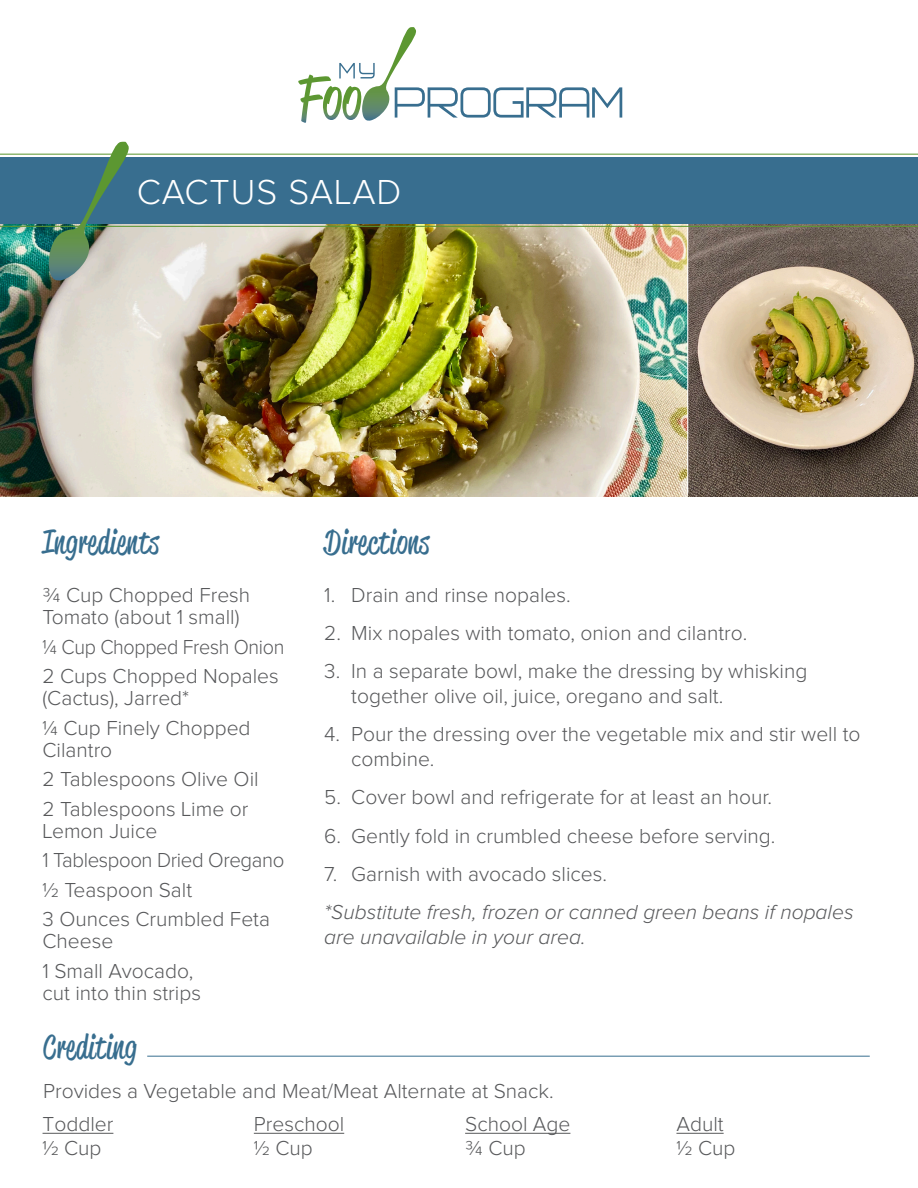
<style>
.page{position:relative;width:918px;height:1188px;background:#fff}
.page>*{position:absolute;margin:0;border:0;box-sizing:border-box;transform-origin:0 0}
.t1{font:300 36px "Proxima Nova";letter-spacing:.025em;color:#fff}
.t2{font:33px "Reklame Script Regular DEMO";letter-spacing:.025em;color:#386e8f}
.t3{font:300 21px/22.5px "Proxima Nova";color:#57585a}
.t4{font:italic 300 21px/24.8px "Proxima Nova";color:#57585a}
.t5{font:300 21px "Proxima Nova";letter-spacing:-.02em;color:#57585a}
.t6{font:300 21px "Proxima Nova";color:#57585a;scale:.94 1}
</style>
<div class="page">
<img style="left:687px;top:224px;width:231px;height:273px">
<img style="left:0;top:224px;width:687px;height:273px">
<hr style="left:687px;top:222px;width:1px;height:272px;background:#fff">
<div style="left:0;top:157px;width:918px;height:67px;background:#386e8f"></div>
<hr style="left:0;top:154px;width:918px;height:1px;background:#5c9731">
<svg style="left:298px;top:27px;width:324px;height:96px"></svg>
<hr style="left:0;top:226px;width:918px;height:1px;background:#5c9731">
<svg style="left:47px;top:142px;width:85px;height:139px"></svg>
<hr style="left:147px;top:1056px;width:723px;height:1px;background:#386e8f">
<hr style="left:43px;top:1133px;width:70px;height:1px;background:#57585a">
<hr style="left:254px;top:1133px;width:90px;height:1px;background:#57585a">
<hr style="left:465px;top:1133px;width:105px;height:1px;background:#57585a">
<hr style="left:676px;top:1133px;width:48px;height:1px;background:#57585a">
<p class="t1" style="left:137px;top:175px;width:266px">CACTUS SALAD</p>
<p class="t2" style="left:43px;top:528px;width:118px">Ingredients</p>
<p class="t2" style="left:324px;top:528px;width:107px">Directions</p>
<p class="t3" style="left:43px;top:584px;width:209px">¾ Cup Chopped Fresh<br>Tomato (about 1 small)</p>
<p class="t6" style="left:43px;top:637px;width:259px">¼ Cup Chopped Fresh Onion</p>
<p class="t3" style="left:43px;top:665px;width:238px">2 Cups Chopped Nopales (Cactus), Jarred*</p>
<p class="t3" style="left:43px;top:717px;width:210px">¼ Cup Finely Chopped<br>Cilantro</p>
<p class="t3" style="left:43px;top:769px;width:218px">2 Tablespoons Olive Oil</p>
<p class="t3" style="left:43px;top:798px;width:207px">2 Tablespoons Lime or<br>Lemon Juice</p>
<p class="t5" style="left:43px;top:851px;width:243px">1 Tablespoon Dried Oregano</p>
<p class="t3" style="left:43px;top:879px;width:151px">½ Teaspoon Salt</p>
<p class="t3" style="left:43px;top:908px;width:229px">3 Ounces Crumbled Feta<br>Cheese</p>
<p class="t3" style="left:43px;top:960px;width:160px">1 Small Avocado, cut into thin strips</p>
<p class="t3" style="left:324px;top:584px;width:248px">1. Drain and rinse nopales.</p>
<p class="t3" style="left:324px;top:623px;width:425px">2. Mix nopales with tomato, onion and cilantro.</p>
<p class="t3" style="left:351px;top:660px;width:458px;line-height:24.8px;text-indent:-27px">3. In a separate bowl, make the dressing by whisking together olive oil, juice, oregano and salt.</p>
<p class="t3" style="left:351px;top:723px;width:511px;line-height:24.8px;text-indent:-27px">4. Pour the dressing over the vegetable mix and stir well to combine.</p>
<p class="t3" style="left:324px;top:787px;width:449px">5. Cover bowl and refrigerate for at least an hour.</p>
<p class="t3" style="left:324px;top:825px;width:453px">6. Gently fold in crumbled cheese before serving.</p>
<p class="t3" style="left:324px;top:863px;width:284px">7. Garnish with avocado slices.</p>
<p class="t4" style="left:324px;top:901px;width:531px">*Substitute fresh, frozen or canned green beans if nopales are unavailable in your area.</p>
<p class="t2" style="left:43px;top:1033px;width:95px">Crediting</p>
<p class="t3" style="left:43px;top:1080px;width:512px">Provides a Vegetable and Meat/Meat Alternate at Snack.</p>
<p class="t3" style="left:43px;top:1112px;width:72px;line-height:24.8px">Toddler<br>1/2 Cup</p>
<p class="t3" style="left:254px;top:1112px;width:92px;line-height:24.8px">Preschool<br>1/2 Cup</p>
<p class="t3" style="left:465px;top:1112px;width:107px;line-height:24.8px">School Age<br>3/4 Cup</p>
<p class="t3" style="left:676px;top:1112px;width:60px;line-height:24.8px">Adult<br>1/2 Cup</p>
</div>
